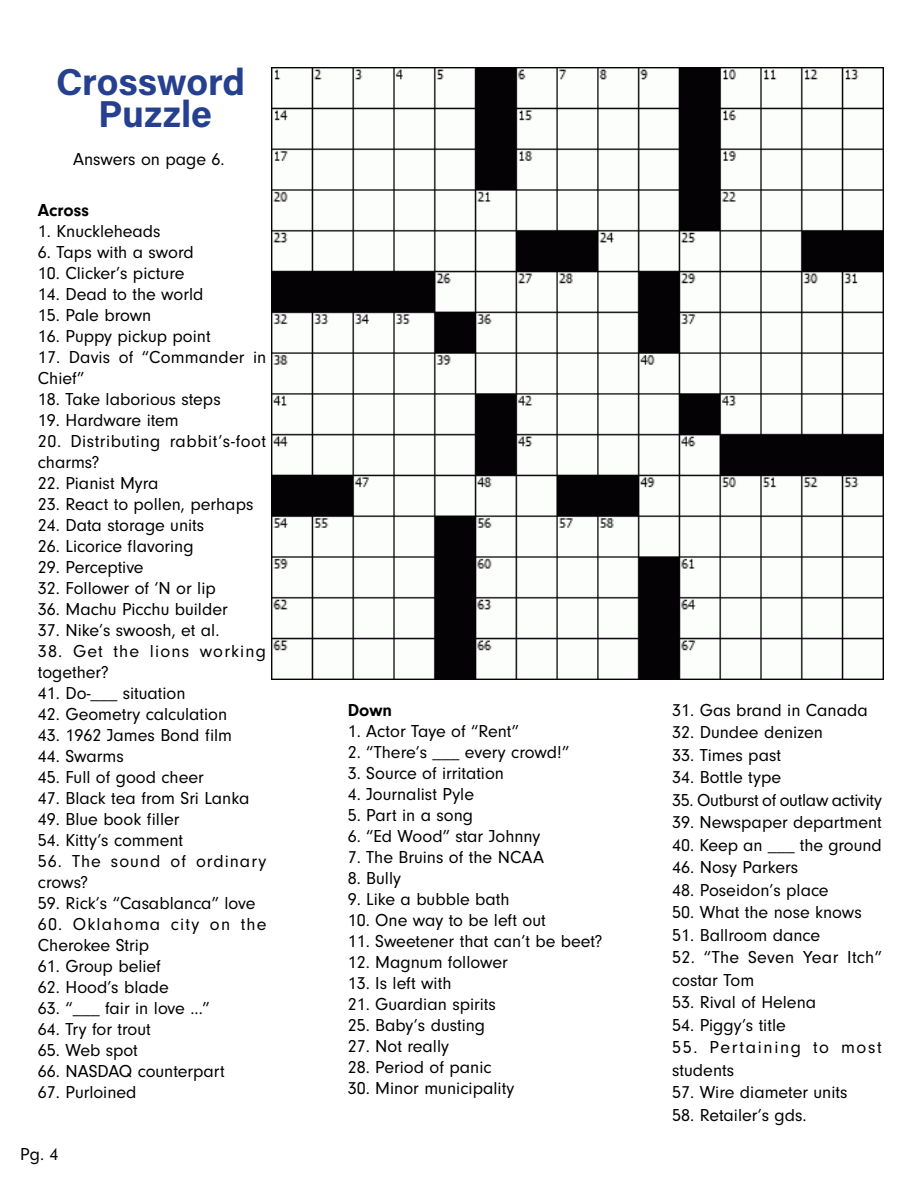
<style>
.page{position:relative;width:918px;height:1188px;background:#fff}
.page>*{position:absolute;margin:0;border:0;box-sizing:border-box;transform-origin:0 0}
.t1{font:700 37.5px/31.5px "Acumin Pro";letter-spacing:-.005em;color:#25408f;text-align:center}
.t2{font:18px/21px "Neuzeit Gro";color:#000}
.t3{font:18px/21px "Neuzeit Gro";letter-spacing:.065em;color:#000}
.t4{font:18px/21px "Neuzeit Gro";letter-spacing:.03em;color:#000}
.t5{font:18px/21px "Neuzeit Gro";letter-spacing:.055em;color:#000}
.t6{font:18px/22.5px "Neuzeit Gro";letter-spacing:.09em;color:#000}
.t7{font:700 18px "Neuzeit Gro";color:#000}
</style>
<div class="page">
<img style="left:272px;top:68px;width:611px;height:611px">
<h1 class="t1" style="left:56px;top:65px;width:191px">Crossword<br>Puzzle</h1>
<p class="t2" style="left:73px;top:149px;width:153px">Answers on page 6.</p>
<p class="t7" style="left:38px;top:200px;width:53px">Across</p>
<p class="t2" style="left:38px;top:221px;width:124px">1. Knuckleheads</p>
<p class="t2" style="left:38px;top:242px;width:157px">6. Taps with a sword</p>
<p class="t2" style="left:38px;top:263px;width:148px">10. Clicker’s picture</p>
<p class="t2" style="left:38px;top:284px;width:167px">14. Dead to the world</p>
<p class="t2" style="left:38px;top:305px;width:115px">15. Pale brown</p>
<p class="t2" style="left:38px;top:326px;width:174px">16. Puppy pickup point</p>
<p class="t2" style="left:38px;top:347px;width:230px">17. Davis of “Commander in<br>Chief”</p>
<p class="t2" style="left:38px;top:389px;width:184px">18. Take laborious steps</p>
<p class="t2" style="left:38px;top:410px;width:142px">19. Hardware item</p>
<p class="t4" style="left:38px;top:431px;width:230px">20. Distributing rabbit’s-foot charms?</p>
<p class="t2" style="left:38px;top:473px;width:122px">22. Pianist Myra</p>
<p class="t2" style="left:38px;top:494px;width:217px">23. React to pollen, perhaps</p>
<p class="t2" style="left:38px;top:515px;width:168px">24. Data storage units</p>
<p class="t2" style="left:38px;top:536px;width:157px">26. Licorice flavoring</p>
<p class="t2" style="left:38px;top:557px;width:107px">29. Perceptive</p>
<p class="t2" style="left:38px;top:578px;width:179px">32. Follower of ‘N or lip</p>
<p class="t2" style="left:38px;top:599px;width:191px">36. Machu Picchu builder</p>
<p class="t2" style="left:38px;top:620px;width:183px">37. Nike’s swoosh, et al.</p>
<p class="t3" style="left:38px;top:641px;width:230px">38. Get the lions working together?</p>
<p class="t2" style="left:38px;top:683px;width:149px">41. Do-___ situation</p>
<p class="t2" style="left:38px;top:704px;width:191px">42. Geometry calculation</p>
<p class="t2" style="left:38px;top:725px;width:196px">43. 1962 James Bond film</p>
<p class="t2" style="left:38px;top:746px;width:87px">44. Swarms</p>
<p class="t2" style="left:38px;top:767px;width:167px">45. Full of good cheer</p>
<p class="t2" style="left:38px;top:788px;width:213px">47. Black tea from Sri Lanka</p>
<p class="t2" style="left:38px;top:809px;width:143px">49. Blue book filler</p>
<p class="t2" style="left:38px;top:830px;width:147px">54. Kitty’s comment</p>
<p class="t5" style="left:38px;top:851px;width:230px">56. The sound of ordinary crows?</p>
<p class="t2" style="left:38px;top:893px;width:219px">59. Rick’s “Casablanca” love</p>
<p class="t3" style="left:38px;top:914px;width:230px">60. Oklahoma city on the<br>Cherokee Strip</p>
<p class="t2" style="left:38px;top:956px;width:124px">61. Group belief</p>
<p class="t2" style="left:38px;top:977px;width:133px">62. Hood’s blade</p>
<p class="t2" style="left:38px;top:998px;width:173px">63. “___ fair in love ...”</p>
<p class="t2" style="left:38px;top:1019px;width:114px">64. Try for trout</p>
<p class="t2" style="left:38px;top:1040px;width:101px">65. Web spot</p>
<p class="t2" style="left:38px;top:1061px;width:188px">66. NASDAQ counterpart</p>
<p class="t2" style="left:38px;top:1082px;width:100px">67. Purloined</p>
<p class="t2" style="left:20px;top:1144px;width:40px">Pg. 4</p>
<p class="t7" style="left:348px;top:700px;width:46px">Down</p>
<p class="t2" style="left:348px;top:721px;width:173px">1. Actor Taye of “Rent”</p>
<p class="t2" style="left:348px;top:742px;width:223px">2. “There’s ___ every crowd!”</p>
<p class="t2" style="left:348px;top:763px;width:158px">3. Source of irritation</p>
<p class="t2" style="left:348px;top:784px;width:128px">4. Journalist Pyle</p>
<p class="t2" style="left:348px;top:805px;width:127px">5. Part in a song</p>
<p class="t2" style="left:348px;top:826px;width:194px">6. “Ed Wood” star Johnny</p>
<p class="t2" style="left:348px;top:847px;width:198px">7. The Bruins of the NCAA</p>
<p class="t2" style="left:348px;top:868px;width:55px">8. Bully</p>
<p class="t2" style="left:348px;top:889px;width:163px">9. Like a bubble bath</p>
<p class="t2" style="left:348px;top:910px;width:200px">10. One way to be left out</p>
<p class="t2" style="left:348px;top:931px;width:256px">11. Sweetener that can’t be beet?</p>
<p class="t2" style="left:348px;top:952px;width:162px">12. Magnum follower</p>
<p class="t2" style="left:348px;top:973px;width:105px">13. Is left with</p>
<p class="t2" style="left:348px;top:994px;width:150px">21. Guardian spirits</p>
<p class="t2" style="left:348px;top:1015px;width:139px">25. Baby’s dusting</p>
<p class="t2" style="left:348px;top:1036px;width:103px">27. Not really</p>
<p class="t2" style="left:348px;top:1057px;width:146px">28. Period of panic</p>
<p class="t2" style="left:348px;top:1078px;width:168px">30. Minor municipality</p>
<p class="t2" style="left:672px;top:700px;width:197px">31. Gas brand in Canada</p>
<p class="t2" style="left:672px;top:722px;width:152px">32. Dundee denizen</p>
<p class="t2" style="left:672px;top:745px;width:110px">33. Times past</p>
<p class="t2" style="left:672px;top:767px;width:110px">34. Bottle type</p>
<p class="t2" style="left:672px;top:790px;width:211px">35. Outburst of outlaw activity</p>
<p class="t2" style="left:672px;top:812px;width:211px">39. Newspaper department</p>
<p class="t2" style="left:672px;top:835px;width:211px">40. Keep an ___ the ground</p>
<p class="t2" style="left:672px;top:857px;width:127px">46. Nosy Parkers</p>
<p class="t2" style="left:672px;top:880px;width:158px">48. Poseidon’s place</p>
<p class="t2" style="left:672px;top:902px;width:191px">50. What the nose knows</p>
<p class="t2" style="left:672px;top:925px;width:149px">51. Ballroom dance</p>
<p class="t2" style="left:672px;top:947px;width:211px;line-height:22.5px">52. “The Seven Year Itch” costar Tom</p>
<p class="t2" style="left:672px;top:992px;width:145px">53. Rival of Helena</p>
<p class="t2" style="left:672px;top:1015px;width:115px">54. Piggy’s title</p>
<p class="t6" style="left:672px;top:1037px;width:211px">55. Pertaining to most students</p>
<p class="t2" style="left:672px;top:1082px;width:177px">57. Wire diameter units</p>
<p class="t2" style="left:672px;top:1105px;width:136px">58. Retailer’s gds.</p>
</div>
